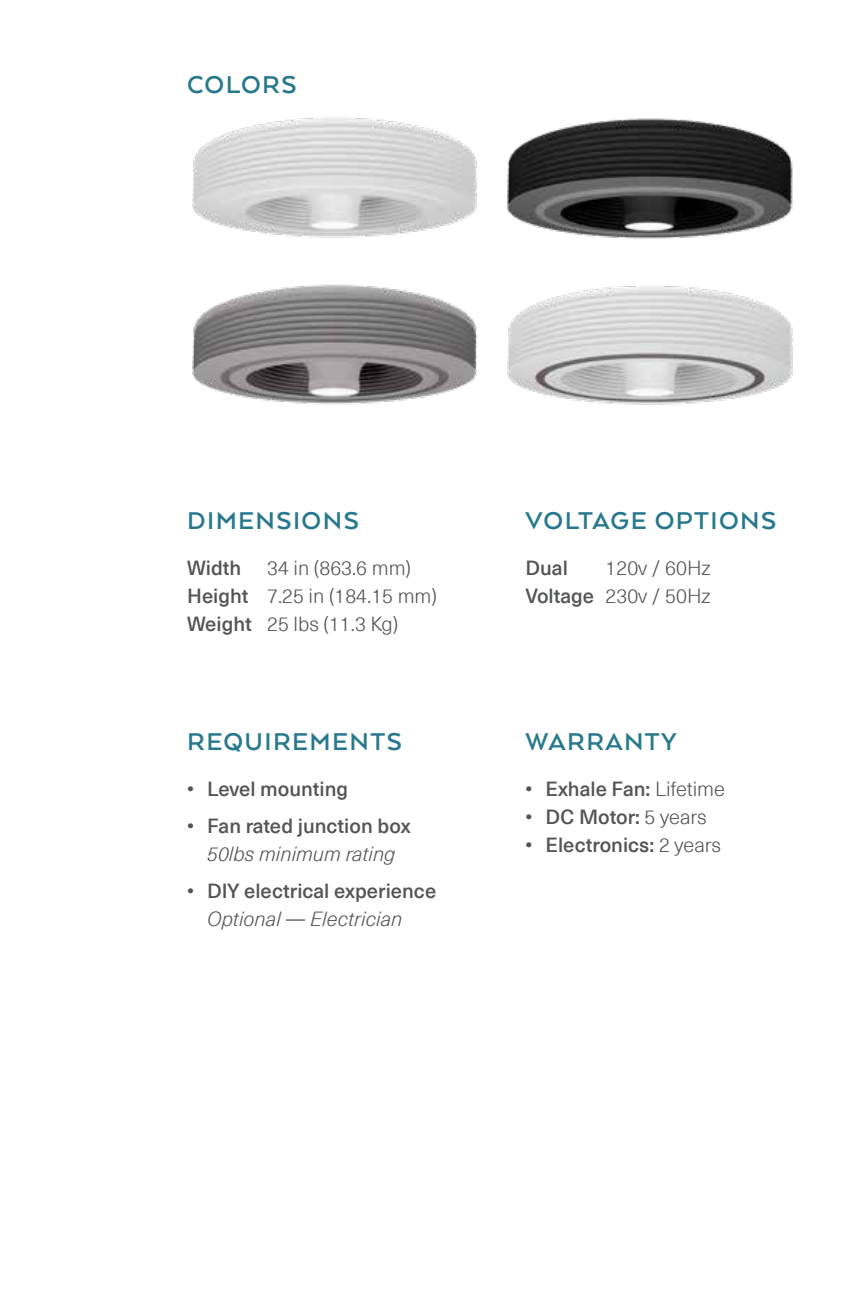
<style>
.page{position:relative;width:864px;height:1296px;background:#fff}
.page>*{position:absolute;margin:0;border:0;box-sizing:border-box;transform-origin:0 0}
.t1{font:700 28px "Arquitecta";letter-spacing:.05em;color:#28788d}
.t2{font:500 20px "Neue Haas Unica Pro";color:#535454}
.t3{font:300 20px/28px "Neue Haas Unica Pro";color:#535454}
.t4{font:italic 300 20px "Neue Haas Unica Pro";color:#535454}
.s1{font-weight:500}
.s2{font-weight:300}
</style>
<div class="page">
<img style="left:192px;top:117px;width:285px;height:121px">
<img style="left:507px;top:118px;width:286px;height:121px">
<img style="left:507px;top:286px;width:286px;height:119px">
<img style="left:192px;top:284px;width:286px;height:121px">
<h1 class="t1" style="left:187px;top:67px;width:111px">COLORS</h1>
<h1 class="t1" style="left:187px;top:504px;width:173px">DIMENSIONS</h1>
<p class="t2" style="left:187px;top:556px;width:56px">Width</p>
<p class="t3" style="left:187px;top:555px;width:251px;text-indent:80px">34 in (863.6 mm)<br><span class="s1">Height</span> 7.25 in (184.15 mm)<br><span class="s1">Weight</span> 25 lbs (11.3 Kg)</p>
<h1 class="t1" style="left:187px;top:724px;width:216px">REQUIREMENTS</h1>
<p class="t2" style="left:187px;top:777px;width:162px">• Level mounting</p>
<p class="t2" style="left:187px;top:814px;width:225px">• Fan rated junction box</p>
<p class="t4" style="left:207px;top:842px;width:190px">50lbs minimum rating</p>
<p class="t2" style="left:187px;top:879px;width:251px">• DIY electrical experience</p>
<p class="t4" style="left:207px;top:907px;width:197px">Optional — Electrician</p>
<h1 class="t1" style="left:526px;top:504px;width:252px">VOLTAGE OPTIONS</h1>
<p class="t2" style="left:526px;top:556px;width:44px">Dual</p>
<p class="t3" style="left:526px;top:555px;width:187px;text-align:right">120v / 60Hz<br><span class="s1">Voltage</span> 230v / 50Hz</p>
<h1 class="t1" style="left:526px;top:724px;width:153px">WARRANTY</h1>
<p class="t2" style="left:526px;top:777px;width:201px">• Exhale Fan: <span class="s2">Lifetime</span></p>
<p class="t2" style="left:526px;top:805px;width:183px">• DC Motor: <span class="s2">5 years</span></p>
<p class="t2" style="left:526px;top:833px;width:197px">• Electronics: <span class="s2">2 years</span></p>
</div>
